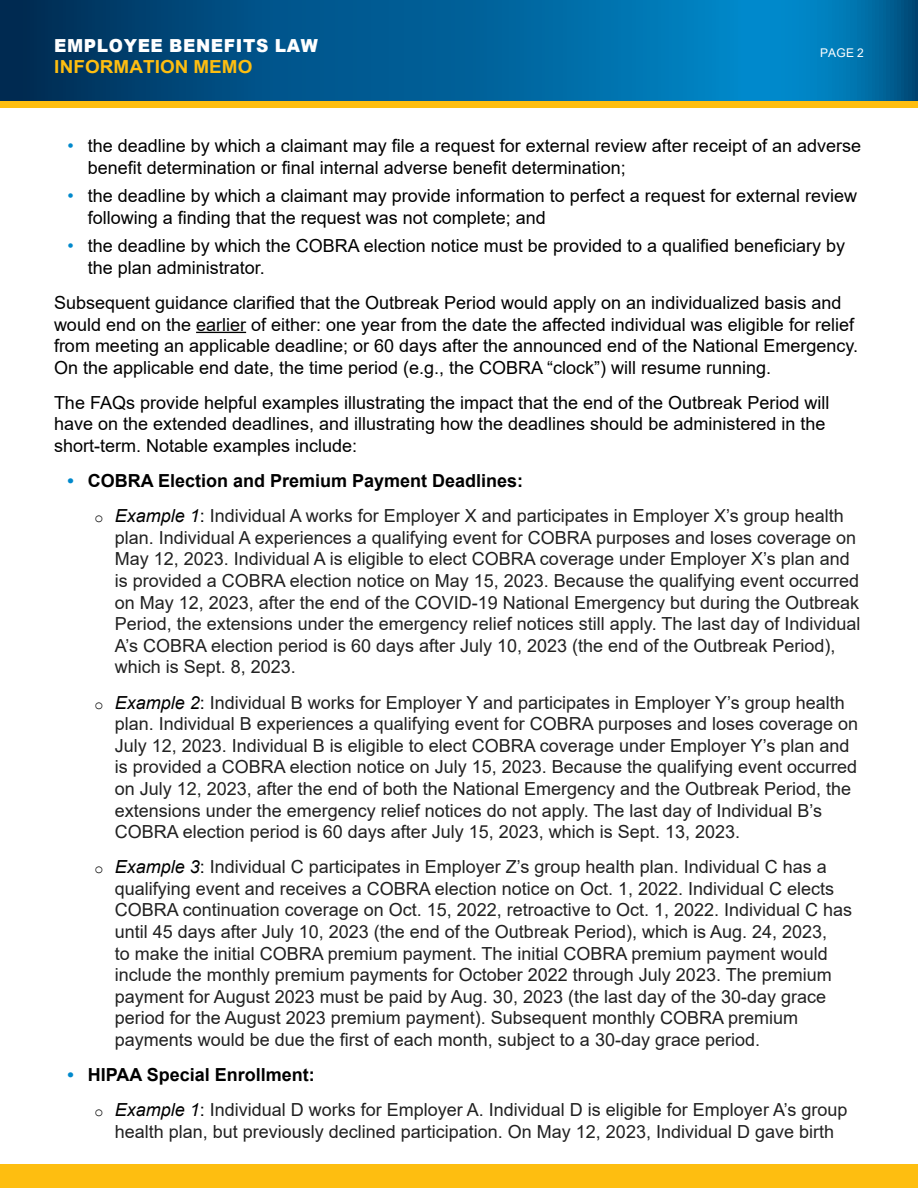
<style>
.page{position:relative;width:918px;height:1188px;background:#fff}
.page>*{position:absolute;margin:0;border:0;box-sizing:border-box;transform-origin:0 0}
.t1{font:18px/21.6px "Arial";color:#212121}
.t2{font:18px/21.6px "Arial";color:#000}
.t3{font:900 18px "Arial";letter-spacing:.035em;color:#fff;scale:.95 1}
.t4{font:700 18px "Arial";letter-spacing:.005em;color:#febe10;scale:1.05 1}
.t5{font:12px "Arial";color:#fff}
.s1{color:#0089cc}
.s2{font-weight:700;color:#0089cc}
.s3{font-weight:700;color:#000}
.s4{font-family:"Courier New";font-size:15px;color:#000}
.s5{font-style:italic;color:#000}
.s6{color:#000}
</style>
<div class="page">
<hr style="left:196px;top:332px;width:50px;height:1px;background:#000">
<div style="left:0;top:54px;width:918px;height:54px;background:#febe10"></div>
<svg style="left:0;top:0;width:918px;height:101px;background:#005f96"></svg>
<div style="left:0;top:1164px;width:918px;height:24px;background:#febe10"></div>
<p class="t3" style="left:54px;top:32px;width:279px">EMPLOYEE BENEFITS LAW</p>
<p class="t4" style="left:54px;top:54px;width:190px">INFORMATION MEMO</p>
<p class="t5" style="left:820px;top:45px;width:45px">PAGE 2</p>
<p class="t2" style="left:88px;top:135px;width:775px;text-indent:-20px"><span class="s1">•</span> the deadline by which a claimant may file a request for external review after receipt of an adverse benefit determination or final internal adverse benefit determination;</p>
<p class="t2" style="left:88px;top:185px;width:771px;text-indent:-20px"><span class="s1">•</span> the deadline by which a claimant may provide information to perfect a request for external review following a finding that the request was not complete; and</p>
<p class="t2" style="left:88px;top:235px;width:759px;text-indent:-20px"><span class="s1">•</span> the deadline by which the COBRA election notice must be provided to a qualified beneficiary by the plan administrator.</p>
<p class="t2" style="left:54px;top:292px;width:806px">Subsequent guidance clarified that the Outbreak Period would apply on an individualized basis and would end on the earlier of either: one year from the date the affected individual was eligible for relief from meeting an applicable deadline; or 60 days after the announced end of the National Emergency.<br>On the applicable end date, the time period (e.g., the COBRA “clock”) will resume running.</p>
<p class="t2" style="left:54px;top:392px;width:777px">The FAQs provide helpful examples illustrating the impact that the end of the Outbreak Period will have on the extended deadlines, and illustrating how the deadlines should be administered in the short-term. Notable examples include:</p>
<p class="t1" style="left:94px;top:463px;width:751px;line-height:35.1px;text-indent:-27px"><span class="s2">•</span> <span class="s3">COBRA Election and Premium Payment Deadlines:<br></span><span class="s4">o</span> <span class="s5">Example 1</span><span class="s6">:</span> Individual A works for Employer X and participates in Employer X’s group health</p>
<p class="t1" style="left:115px;top:527px;width:747px">plan. Individual A experiences a qualifying event for COBRA purposes and loses coverage on May 12, 2023. Individual A is eligible to elect COBRA coverage under Employer X’s plan and is provided a COBRA election notice on May 15, 2023. Because the qualifying event occurred on May 12, 2023, after the end of the COVID-19 National Emergency but during the Outbreak Period, the extensions under the emergency relief notices still apply. The last day of Individual A’s COBRA election period is 60 days after July 10, 2023 (the end of the Outbreak Period), which is Sept. 8, 2023.</p>
<p class="t1" style="left:115px;top:691px;width:745px;text-indent:-20px"><span class="s4">o</span> <span class="s5">Example 2</span><span class="s6">:</span> Individual B works for Employer Y and participates in Employer Y’s group health plan. Individual B experiences a qualifying event for COBRA purposes and loses coverage on July 12, 2023. Individual B is eligible to elect COBRA coverage under Employer Y’s plan and is provided a COBRA election notice on July 15, 2023. Because the qualifying event occurred on July 12, 2023, after the end of both the National Emergency and the Outbreak Period, the extensions under the emergency relief notices do not apply. The last day of Individual B’s COBRA election period is 60 days after July 15, 2023, which is Sept. 13, 2023.</p>
<p class="t1" style="left:115px;top:856px;width:739px;text-indent:-20px"><span class="s4">o</span> <span class="s5">Example 3</span><span class="s6">:</span> Individual C participates in Employer Z’s group health plan. Individual C has a qualifying event and receives a COBRA election notice on Oct. 1, 2022. Individual C elects COBRA continuation coverage on Oct. 15, 2022, retroactive to Oct. 1, 2022. Individual C has until 45 days after July 10, 2023 (the end of the Outbreak Period), which is Aug. 24, 2023,<br>to make the initial COBRA premium payment. The initial COBRA premium payment would include the monthly premium payments for October 2022 through July 2023. The premium payment for August 2023 must be paid by Aug. 30, 2023 (the last day of the 30-day grace period for the August 2023 premium payment). Subsequent monthly COBRA premium payments would be due the first of each month, subject to a 30-day grace period.</p>
<p class="t1" style="left:94px;top:1057px;width:754px;line-height:35.1px;text-indent:-27px"><span class="s2">•</span> <span class="s3">HIPAA Special Enrollment:<br></span><span class="s4">o</span> <span class="s5">Example 1</span><span class="s6">:</span> Individual D works for Employer A. Individual D is eligible for Employer A’s group</p>
<p class="t1" style="left:115px;top:1121px;width:721px">health plan, but previously declined participation. On May 12, 2023, Individual D gave birth</p>
</div>
